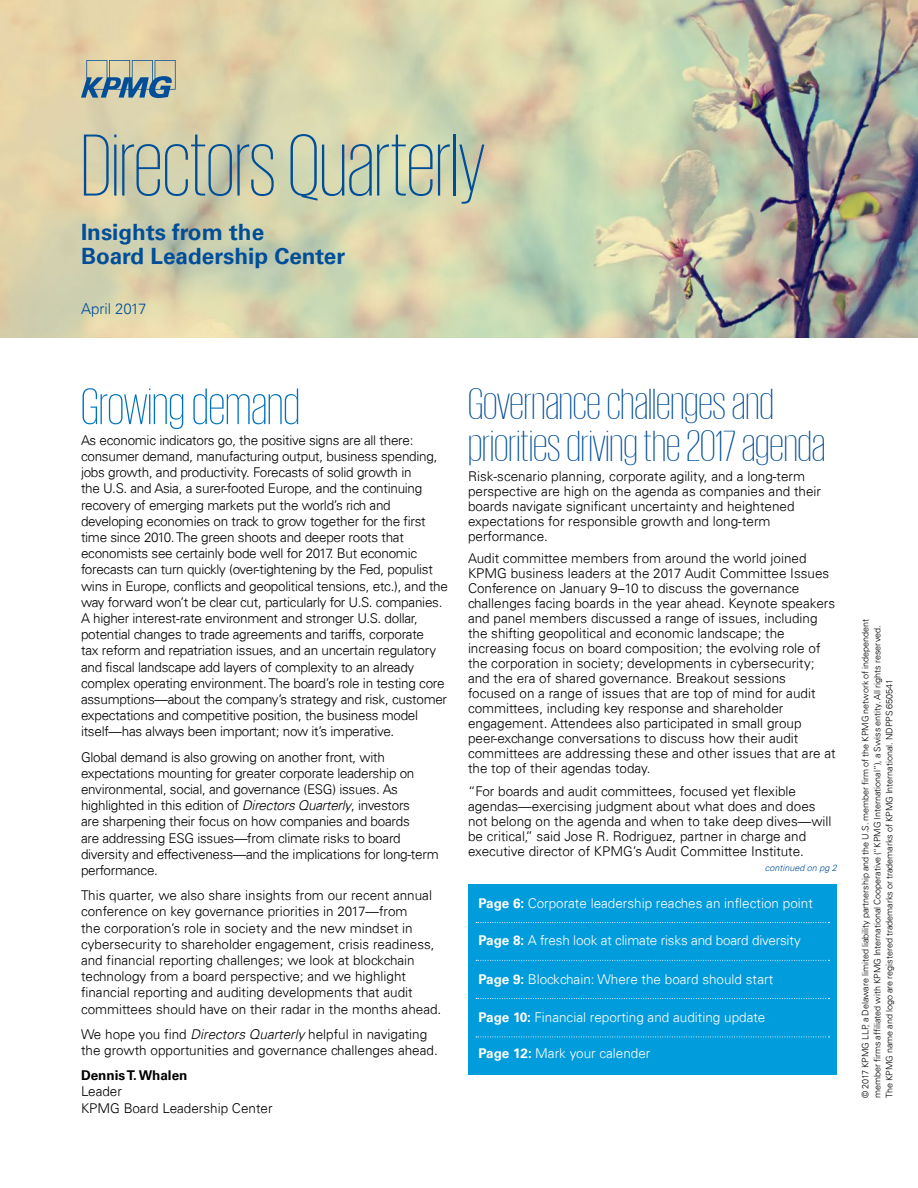
<style>
.page{position:relative;width:918px;height:1188px;background:#fff}
.page>*{position:absolute;margin:0;border:0;box-sizing:border-box;transform-origin:0 0}
.Title_60pt{font:200 90px "KPMG";color:#004e98}
.Subhead_10pt{font:200 52.5px "KPMG";color:#0072bc}
.Subhead_10pt-2{font:200 45px/42px "KPMG";color:#004e98}
.Cover_Subhead_Bold{font:700 22.5px/24px "Univers 65";color:#004e98}
.Header_date{font:300 15px "Univers 45";color:#004e98}
.Bodycopy_10pt{font:300 13.5px/15px "Univers 45";color:#000}
.Bodycopy_10pt-2{font:300 13.5px/16.2px "Univers 45";letter-spacing:-.02em;color:#000}
.Subhead_10pt_White{font:300 13.5px "Univers 45";color:#fff}
.t1{font:300 9px/12px "Univers 45";color:#000}
.Subhead_10pt_White-2{font:italic 300 9px "Univers 45";color:#004e98}
.s1{font-style:italic}
.s2{font-family:"Univers 65";font-weight:700}
</style>
<div class="page">
<div style="left:468px;top:884px;width:369px;height:191px;background:#009cdc"></div>
<img style="left:0;top:0;width:918px;height:338px">
<svg style="left:81px;top:60px;width:95px;height:38px;background:#90a4a3"></svg>
<svg style="left:476px;top:922px;width:354px;height:1px"></svg>
<svg style="left:476px;top:960px;width:354px;height:1px"></svg>
<svg style="left:476px;top:998px;width:354px;height:1px"></svg>
<svg style="left:476px;top:1037px;width:354px;height:1px"></svg>
<h1 class="Title_60pt" style="left:81px;top:122px;width:405px">Directors Quarterly</h1>
<h2 class="Cover_Subhead_Bold" style="left:81px;top:220px;width:266px">Insights from the<br>Board Leadership Center</h2>
<h2 class="Header_date" style="left:81px;top:300px;width:67px">April 2017</h2>
<h2 class="Subhead_10pt" style="left:81px;top:381px;width:220px">Growing demand</h2>
<h2 class="Bodycopy_10pt-2" style="left:81px;top:432px;width:369px">As economic indicators go, the positive signs are all there: consumer demand, manufacturing output, business spending, jobs growth, and productivity. Forecasts of solid growth in<br>the U.S. and Asia, a surer-footed Europe, and the continuing recovery of emerging markets put the world’s rich and developing economies on track to grow together for the first time since 2010. The green shoots and deeper roots that economists see certainly bode well for 2017. But economic forecasts can turn quickly (over-tightening by the Fed, populist wins in Europe, conflicts and geopolitical tensions, etc.), and the way forward won’t be clear cut, particularly for U.S. companies.<br>A higher interest-rate environment and stronger U.S. dollar, potential changes to trade agreements and tariffs, corporate<br>tax reform and repatriation issues, and an uncertain regulatory and fiscal landscape add layers of complexity to an already complex operating environment. The board’s role in testing core assumptions—about the company’s strategy and risk, customer expectations and competitive position, the business model itself—has always been important; now it’s imperative.</h2>
<h2 class="Bodycopy_10pt-2" style="left:81px;top:749px;width:359px">Global demand is also growing on another front, with expectations mounting for greater corporate leadership on environmental, social, and governance (ESG) issues. As highlighted in this edition of <span class="s1">Directors Quarterly</span>, investors<br>are sharpening their focus on how companies and boards<br>are addressing ESG issues—from climate risks to board diversity and effectiveness—and the implications for long-term performance.</h2>
<h2 class="Bodycopy_10pt" style="left:81px;top:887px;width:362px;line-height:16.2px">This quarter, we also share insights from our recent annual conference on key governance priorities in 2017—from<br>the corporation’s role in society and the new mindset in cybersecurity to shareholder engagement, crisis readiness, and financial reporting challenges; we look at blockchain technology from a board perspective; and we highlight financial reporting and auditing developments that audit committees should have on their radar in the months ahead.</h2>
<h2 class="Bodycopy_10pt" style="left:81px;top:1026px;width:358px;line-height:16.2px">We hope you find <span class="s1">Directors Quarterly</span> helpful in navigating the growth opportunities and governance challenges ahead.</h2>
<h2 class="Bodycopy_10pt" style="left:81px;top:1067px;width:193px;line-height:16.2px"><span class="s2">Dennis T. Whalen<br></span>Leader<br>KPMG Board Leadership Center</h2>
<h2 class="Subhead_10pt-2" style="left:468px;top:382px;width:359px">Governance challenges and priorities driving the 2017 agenda</h2>
<h2 class="Bodycopy_10pt" style="left:468px;top:468px;width:355px">Risk-scenario planning, corporate agility, and a long-term perspective are high on the agenda as companies and their boards navigate significant uncertainty and heightened expectations for responsible growth and long-term performance.</h2>
<h2 class="Bodycopy_10pt" style="left:468px;top:551px;width:369px">Audit committee members from around the world joined KPMG business leaders at the 2017 Audit Committee Issues Conference on January 9–10 to discuss the governance challenges facing boards in the year ahead. Keynote speakers and panel members discussed a range of issues, including the shifting geopolitical and economic landscape; the increasing focus on board composition; the evolving role of the corporation in society; developments in cybersecurity; and the era of shared governance. Breakout sessions focused on a range of issues that are top of mind for audit committees, including key response and shareholder engagement. Attendees also participated in small group peer-exchange conversations to discuss how their audit committees are addressing these and other issues that are at the top of their agendas today.</h2>
<h2 class="Bodycopy_10pt" style="left:468px;top:783px;width:365px">“For boards and audit committees, focused yet flexible agendas—exercising judgment about what does and does not belong on the agenda and when to take deep dives—will be critical,” said Jose R. Rodriguez, partner in charge and executive director of KPMG’s Audit Committee Institute.</h2>
<h2 class="Subhead_10pt_White-2" style="left:765px;top:863px;width:74px">continued on pg 2</h2>
<h2 class="Subhead_10pt_White" style="left:479px;top:895px;width:336px"><span class="s2">Page 6:</span> Corporate leadership reaches an inflection point</h2>
<h2 class="Subhead_10pt_White" style="left:479px;top:932px;width:324px"><span class="s2">Page 8:</span> A fresh look at climate risks and board diversity</h2>
<h2 class="Subhead_10pt_White" style="left:479px;top:971px;width:296px"><span class="s2">Page 9:</span> Blockchain: Where the board should start</h2>
<h2 class="Subhead_10pt_White" style="left:479px;top:1009px;width:288px"><span class="s2">Page 10:</span> Financial reporting and auditing update</h2>
<h2 class="Subhead_10pt_White" style="left:479px;top:1045px;width:173px"><span class="s2">Page 12:</span> Mark your calender</h2>
<p class="t1" style="left:859px;top:1098px;width:481px;rotate:-90deg">© 2017 KPMG LLP, a Delaware limited liability partnership and the U.S. member firm of the KPMG network of independent member firms affiliated with KPMG International Cooperative (“KPMG International”), a Swiss entity. All rights reserved.<br>The KPMG name and logo are registered trademarks or trademarks of KPMG International. NDPPS 650541</p>
</div>
